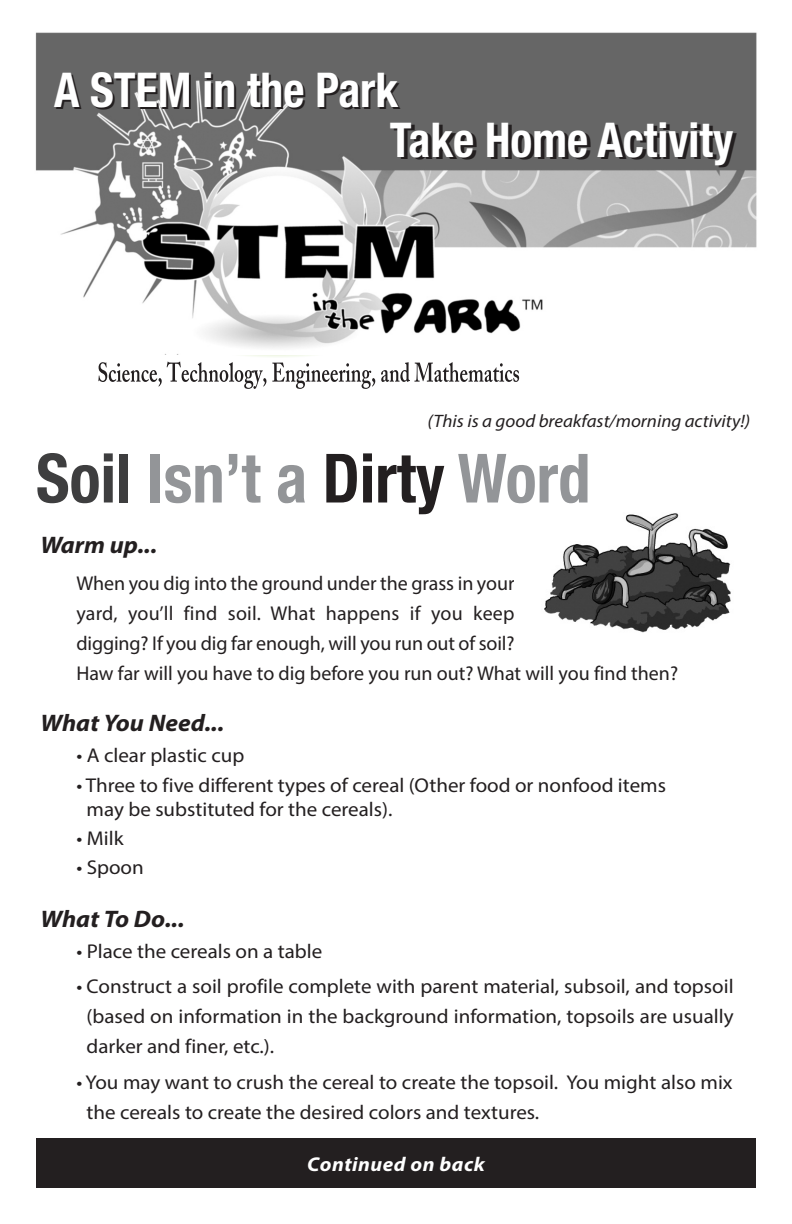
<style>
.page{position:relative;width:792px;height:1224px;background:#fff}
.page>*{position:absolute;margin:0;border:0;box-sizing:border-box;transform-origin:0 0}
.t1{font:700 condensed 68px "Helvetica Neue";color:#939598;scale:.95 1}
.t2{font:700 condensed 48px/50px "Helvetica Neue";color:#fff;scale:.95 1}
.t3{font:italic 700 24px "Myriad Pro";color:#231f20;scale:1.05 1}
.t4{font:20px/30px "Myriad Pro";color:#231f20;scale:1.05 1}
.t5{font:20px/30px "Myriad Pro";color:#231f20}
.t6{font:italic 700 20px "Myriad Pro";letter-spacing:.025em;color:#fff;scale:1.05 1}
.t7{font:italic 18px "Myriad Pro";color:#231f20;scale:1.05 1}
.s1{color:#3e3e3f}
.s2{color:#231f20}
</style>
<div class="page">
<img style="left:35px;top:32px;width:722px;height:316px">
<div style="left:36px;top:1139px;width:720px;height:49px;background:#231f20"></div>
<svg style="left:98px;top:356px;width:277px;height:33px"></svg>
<svg style="left:381px;top:362px;width:138px;height:20px"></svg>
<img style="left:544px;top:513px;width:187px;height:120px">
<h2 class="t2" style="left:390px;top:62px;width:363px;text-indent:-336px">A STEM in the Park<br>Take Home Activity</h2>
<p class="t7" style="left:427px;top:414px;width:309px">(This is a good breakfast/morning activity!)</p>
<h1 class="t1" style="left:36px;top:422px;width:585px"><span class="s1">Soil</span> Isn’t a <span class="s2">Dirty</span> Word</h1>
<p class="t3" style="left:40px;top:536px;width:113px">Warm up...</p>
<p class="t5" style="left:76px;top:570px;width:603px">When you dig into the ground under the grass in your<br>yard, you’ll find soil. What happens if you keep<br>digging? If you dig far enough, will you run out of soil?<br>Haw far will you have to dig before you run out? What will you find then?</p>
<p class="t3" style="left:40px;top:714px;width:177px">What You Need...</p>
<p class="t4" style="left:76px;top:742px;width:161px">• A clear plastic cup</p>
<p class="t4" style="left:87px;top:774px;width:553px;line-height:24px;text-indent:-10px">• Three to five different types of cereal (Other food or nonfood items may be substituted for the cereals).</p>
<p class="t4" style="left:76px;top:825px;width:46px">• Milk</p>
<p class="t4" style="left:76px;top:854px;width:66px">• Spoon</p>
<p class="t3" style="left:40px;top:910px;width:139px">What To Do...</p>
<p class="t4" style="left:76px;top:938px;width:236px">• Place the cereals on a table</p>
<p class="t4" style="left:87px;top:973px;width:618px;text-align:justify;text-indent:-10px">• Construct a soil profile complete with parent material, subsoil, and topsoil (based on information in the background information, topsoils are usually darker and finer, etc.).</p>
<p class="t4" style="left:87px;top:1069px;width:617px;text-indent:-10px">• You may want to crush the cereal to create the topsoil. You might also mix the cereals to create the desired colors and textures.</p>
<p class="t6" style="left:307px;top:1157px;width:171px">Continued on back</p>
</div>
